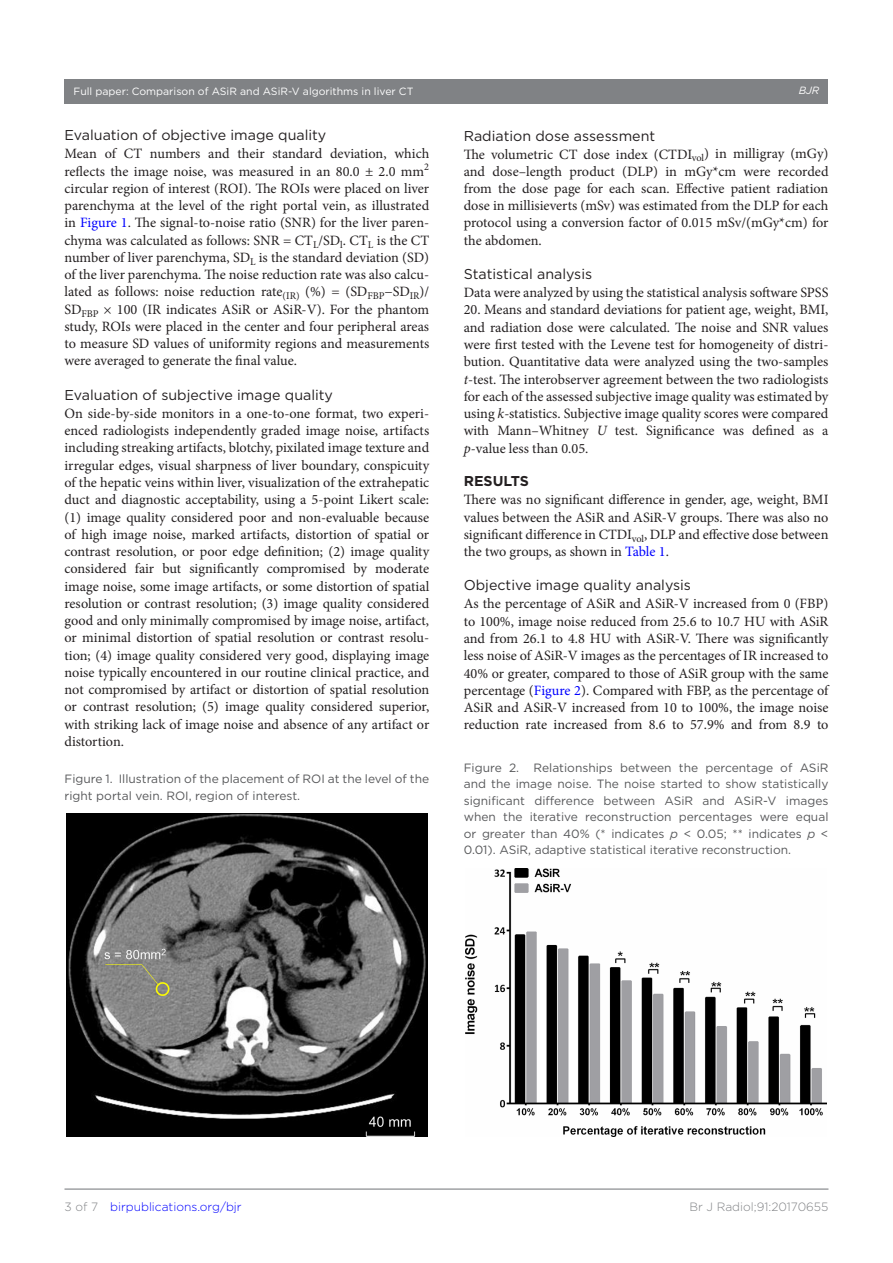
<style>
.page{position:relative;width:893px;height:1263px;background:#fff}
.page>*{position:absolute;margin:0;border:0;box-sizing:border-box;transform-origin:0 0}
.t1{font:14.25px/17.2px "Minion Pro";letter-spacing:-.005em;color:#231f20;text-align:justify}
.t2{font:14.25px "Gotham";color:#231f20}
.t3{font:700 14.25px "Gotham";color:#231f20}
.t4{font:12px/16.5px "Gotham";color:#57585a}
.t5{font:300 12px "Gotham";color:#00f}
.t6{font:300 12px "Gotham";color:#808285}
.t7{font:10.5px "Gotham";color:#fff}
.t8{font:italic 10.5px "Gotham";color:#fff}
.s1{color:#00f}
.s2{font-style:italic}
.s3{color:#808285}
</style>
<div class="page">
<hr style="left:64px;top:1188px;width:764px;height:2px;background:#808285">
<div style="left:64px;top:79px;width:764px;height:24px;background:#808285"></div>
<img style="left:66px;top:813px;width:362px;height:323px">
<img style="left:465px;top:868px;width:362px;height:268px">
<p class="t7" style="left:74px;top:85px;width:341px">Full paper: Comparison of ASiR and ASiR-V algorithms in liver CT</p>
<p class="t8" style="left:799px;top:85px;width:22px">BJR</p>
<p class="t2" style="left:64px;top:126px;width:263px">Evaluation of objective image quality</p>
<p class="t1" style="left:64px;top:145px;width:366px">Mean of CT numbers and their standard deviation, which reflects the image noise, was measured in an 80.0 ± 2.0 mm<sup>2 </sup>circular region of interest (ROI). The ROIs were placed on liver parenchyma at the level of the right portal vein, as illustrated in <span class="s1">Figure 1</span>. The signal-to-noise ratio (SNR) for the liver paren&shy;chyma was calculated as follows: SNR = CT<sub>L</sub>/SD<sub>l</sub>. CT<sub>L</sub> is the CT number of liver parenchyma, SD<sub>L</sub> is the standard deviation (SD) of the liver parenchyma. The noise reduction rate was also calcu&shy;lated as follows: noise reduction rate<sub>(IR)</sub> (%) = (SD<sub>FBP</sub>−SD<sub>IR</sub>)/ SD<sub>FBP</sub> × 100 (IR indicates ASiR or ASiR-V). For the phantom study, ROIs were placed in the center and four peripheral areas to measure SD values of uniformity regions and measurements were averaged to generate the final value.</p>
<p class="t2" style="left:64px;top:386px;width:270px">Evaluation of subjective image quality</p>
<p class="t1" style="left:64px;top:405px;width:366px">On side-by-side monitors in a one-to-one format, two experi&shy;enced radiologists independently graded image noise, artifacts including streaking artifacts, blotchy, pixilated image texture and irregular edges, visual sharpness of liver boundary, conspicuity of the hepatic veins within liver, visualization of the extrahepatic duct and diagnostic acceptability, using a 5-point Likert scale: (1) image quality considered poor and non-evaluable because of high image noise, marked artifacts, distortion of spatial or contrast resolution, or poor edge definition; (2) image quality considered fair but significantly compromised by moderate image noise, some image artifacts, or some distortion of spatial resolution or contrast resolution; (3) image quality considered good and only minimally compromised by image noise, artifact, or minimal distortion of spatial resolution or contrast resolu&shy;tion; (4) image quality considered very good, displaying image noise typically encountered in our routine clinical practice, and not compromised by artifact or distortion of spatial resolution or contrast resolution; (5) image quality considered superior, with striking lack of image noise and absence of any artifact or distortion.</p>
<p class="t2" style="left:464px;top:126px;width:193px">Radiation dose assessment</p>
<p class="t1" style="left:464px;top:145px;width:366px">The volumetric CT dose index (CTDI<sub>vol</sub>) in milligray (mGy) and dose–length product (DLP) in mGy*cm were recorded from the dose page for each scan. Effective patient radiation dose in millisieverts (mSv) was estimated from the DLP for each protocol using a conversion factor of 0.015 mSv/(mGy*cm) for the abdomen.</p>
<p class="t2" style="left:464px;top:265px;width:130px">Statistical analysis</p>
<p class="t1" style="left:464px;top:284px;width:366px">Data were analyzed by using the statistical analysis software SPSS</p>
<p class="t1" style="left:464px;top:301px;width:366px">20. Means and standard deviations for patient age, weight, BMI, and radiation dose were calculated. The noise and SNR values were first tested with the Levene test for homogeneity of distri&shy;bution. Quantitative data were analyzed using the two-samples <span class="s2">t</span>-test. The interobserver agreement between the two radiologists for each of the assessed subjective image quality was estimated by using <span class="s2">k-</span>statistics. Subjective image quality scores were compared with Mann–Whitney <span class="s2">U</span> test. Significance was defined as a <span class="s2">p</span>-value less than 0.05.</p>
<p class="t3" style="left:464px;top:472px;width:57px">RESULTS</p>
<p class="t1" style="left:464px;top:491px;width:366px">There was no significant difference in gender, age, weight, BMI values between the ASiR and ASiR-V groups. There was also no significant difference in CTDI<sub>vol</sub>, DLP and effective dose between the two groups, as shown in <span class="s1">Table 1</span>.</p>
<p class="t2" style="left:464px;top:576px;width:229px">Objective image quality analysis</p>
<p class="t1" style="left:464px;top:595px;width:366px">As the percentage of ASiR and ASiR-V increased from 0 (FBP) to 100%, image noise reduced from 25.6 to 10.7 HU with ASiR and from 26.1 to 4.8 HU with ASiR-V. There was significantly less noise of ASiR-V images as the percentages of IR increased to 40% or greater, compared to those of ASiR group with the same percentage (<span class="s1">Figure 2</span>). Compared with FBP, as the percentage of ASiR and ASiR-V increased from 10 to 100%, the image noise reduction rate increased from 8.6 to 57.9% and from 8.9 to</p>
<p class="t4" style="left:64px;top:770px;width:366px">Figure 1. Illustration of the placement of ROI at the level of the right portal vein. ROI, region of interest.</p>
<p class="t4" style="left:464px;top:759px;width:366px;text-align:justify">Figure 2. Relationships between the percentage of ASiR and the image noise. The noise started to show statistically significant difference between ASiR and ASiR-V images when the iterative reconstruction percentages were equal or greater than 40% (* indicates <span class="s2">p</span> &lt; 0.05; ** indicates <span class="s2">p</span> &lt; 0.01). ASiR, adaptive statistical iterative reconstruction.</p>
<p class="t5" style="left:64px;top:1199px;width:179px"><span class="s3">3 of 7</span> birpublications.org/bjr</p>
<p class="t6" style="left:689px;top:1199px;width:140px">Br J Radiol;91:20170655</p>
</div>
